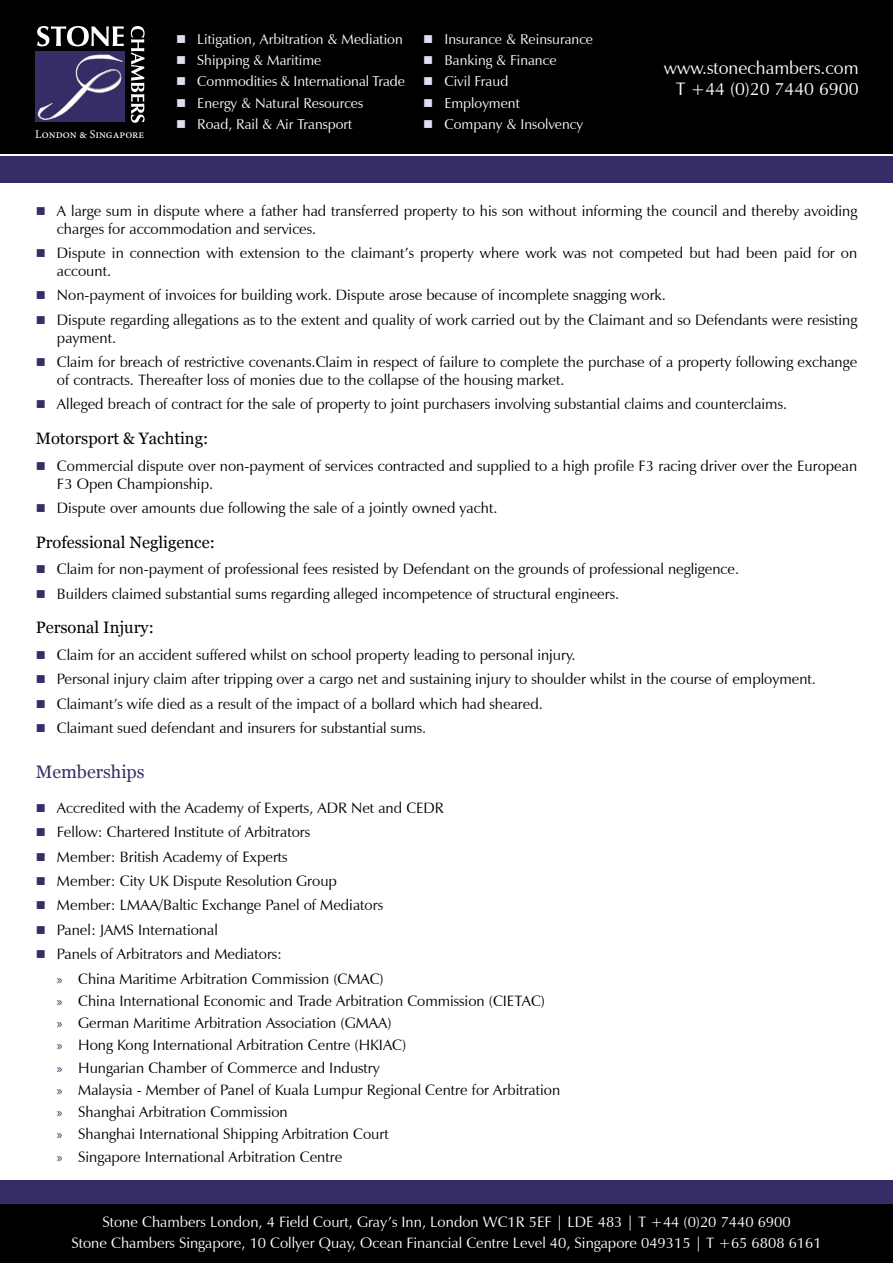
<style>
.page{position:relative;width:893px;height:1263px;background:#fff}
.page>*{position:absolute;margin:0;border:0;box-sizing:border-box;transform-origin:0 0}
.t1{font:18px/21.6px "Zapf Humanist 601 BT";color:#fff;text-align:right}
.t2{font:18px "Georgia";color:#362c66}
.t3{font:16.5px "Georgia";color:#000}
.t4{font:15px/24.5px "Zapf Humanist 601 BT";color:#000}
.t5{font:15px/21px "Zapf Humanist 601 BT";color:#fff;text-align:center}
.t6{font:14.25px/21.3px "Zapf Humanist 601 BT";color:#fff}
.t7{font:12px "Minion Pro";color:#fff}
.s1{font-family:"Myriad Pro";font-size:13.5px;color:#362c66}
</style>
<div class="page">
<div style="left:0;top:1203px;width:893px;height:60px;background:#000"></div>
<div style="left:0;top:1180px;width:893px;height:24px;background:#362c66"></div>
<div style="left:0;top:0;width:893px;height:153px;background:#000"></div>
<div style="left:36px;top:51px;width:89px;height:71px;background:#362c66"></div>
<svg style="left:37px;top:26px;width:87px;height:20px"></svg>
<svg style="left:131px;top:26px;width:14px;height:97px"></svg>
<svg style="left:37px;top:54px;width:86px;height:66px"></svg>
<div style="left:0;top:156px;width:893px;height:26px;background:#362c66"></div>
<p class="t7" style="left:35px;top:126px;width:110px">London &amp; Singapore</p>
<p class="t6" style="left:197px;top:28px;width:209px">Litigation, Arbitration &amp; Mediation<br>Shipping &amp; Maritime<br>Commodities &amp; International Trade<br>Energy &amp; Natural Resources<br>Road, Rail &amp; Air Transport</p>
<p class="t6" style="left:444px;top:28px;width:150px">Insurance &amp; Reinsurance<br>Banking &amp; Finance<br>Civil Fraud<br>Employment<br>Company &amp; Insolvency</p>
<p class="t1" style="left:664px;top:57px;width:196px">www.stonechambers.com<br>T +44 (0)20 7440 6900</p>
<p class="t4" style="left:57px;top:201px;width:802px;line-height:18px">A large sum in dispute where a father had transferred property to his son without informing the council and thereby avoiding charges for accommodation and services.</p>
<p class="t4" style="left:57px;top:244px;width:802px;line-height:18px">Dispute in connection with extension to the claimant’s property where work was not competed but had been paid for on account.</p>
<p class="t4" style="left:57px;top:283px;width:802px">Non-payment of invoices for building work. Dispute arose because of incomplete snagging work.<br>Dispute regarding allegations as to the extent and quality of work carried out by the Claimant and so Defendants were resisting</p>
<p class="t4" style="left:57px;top:325px;width:802px">payment.<br>Claim for breach of restrictive covenants.Claim in respect of failure to complete the purchase of a property following exchange</p>
<p class="t4" style="left:57px;top:368px;width:732px">of contracts. Thereafter loss of monies due to the collapse of the housing market.<br>Alleged breach of contract for the sale of property to joint purchasers involving substantial claims and counterclaims.</p>
<p class="t3" style="left:36px;top:428px;width:174px">Motorsport &amp; Yachting:</p>
<p class="t4" style="left:57px;top:456px;width:802px;line-height:18px">Commercial dispute over non-payment of services contracted and supplied to a high profile F3 racing driver over the European<br>F3 Open Championship.</p>
<p class="t4" style="left:57px;top:496px;width:442px">Dispute over amounts due following the sale of a jointly owned yacht.</p>
<p class="t3" style="left:36px;top:532px;width:181px">Professional Negligence:</p>
<p class="t4" style="left:57px;top:557px;width:684px">Claim for non-payment of professional fees resisted by Defendant on the grounds of professional negligence.<br>Builders claimed substantial sums regarding alleged incompetence of structural engineers.</p>
<p class="t3" style="left:36px;top:618px;width:120px">Personal Injury:</p>
<p class="t4" style="left:57px;top:642px;width:761px">Claim for an accident suffered whilst on school property leading to personal injury.<br>Personal injury claim after tripping over a cargo net and sustaining injury to shoulder whilst in the course of employment.<br>Claimant’s wife died as a result of the impact of a bollard which had sheared.<br>Claimant sued defendant and insurers for substantial sums.</p>
<p class="t2" style="left:36px;top:761px;width:110px">Memberships</p>
<p class="t4" style="left:57px;top:795px;width:388px">Accredited with the Academy of Experts, ADR Net and CEDR Fellow: Chartered Institute of Arbitrators<br>Member: British Academy of Experts<br>Member: City UK Dispute Resolution Group<br>Member: LMAA/Baltic Exchange Panel of Mediators<br>Panel: JAMS International<br>Panels of Arbitrators and Mediators:<br><span class="s1">»</span> China Maritime Arbitration Commission (CMAC)</p>
<p class="t4" style="left:57px;top:989px;width:505px;line-height:22.2px"><span class="s1">»</span> China International Economic and Trade Arbitration Commission (CIETAC)<br><span class="s1">»</span> German Maritime Arbitration Association (GMAA)<br><span class="s1">»</span> Hong Kong International Arbitration Centre (HKIAC)<br><span class="s1">»</span> Hungarian Chamber of Commerce and Industry<br><span class="s1">»</span> Malaysia - Member of Panel of Kuala Lumpur Regional Centre for Arbitration <span class="s1">»</span> Shanghai Arbitration Commission<br><span class="s1">»</span> Shanghai International Shipping Arbitration Court<br><span class="s1">»</span> Singapore International Arbitration Centre</p>
<p class="t5" style="left:71px;top:1211px;width:752px">Stone Chambers London, 4 Field Court, Gray’s Inn, London WC1R 5EF | LDE 483 | T +44 (0)20 7440 6900<br>Stone Chambers Singapore, 10 Collyer Quay, Ocean Financial Centre Level 40, Singapore 049315 | T +65 6808 6161</p>
</div>
